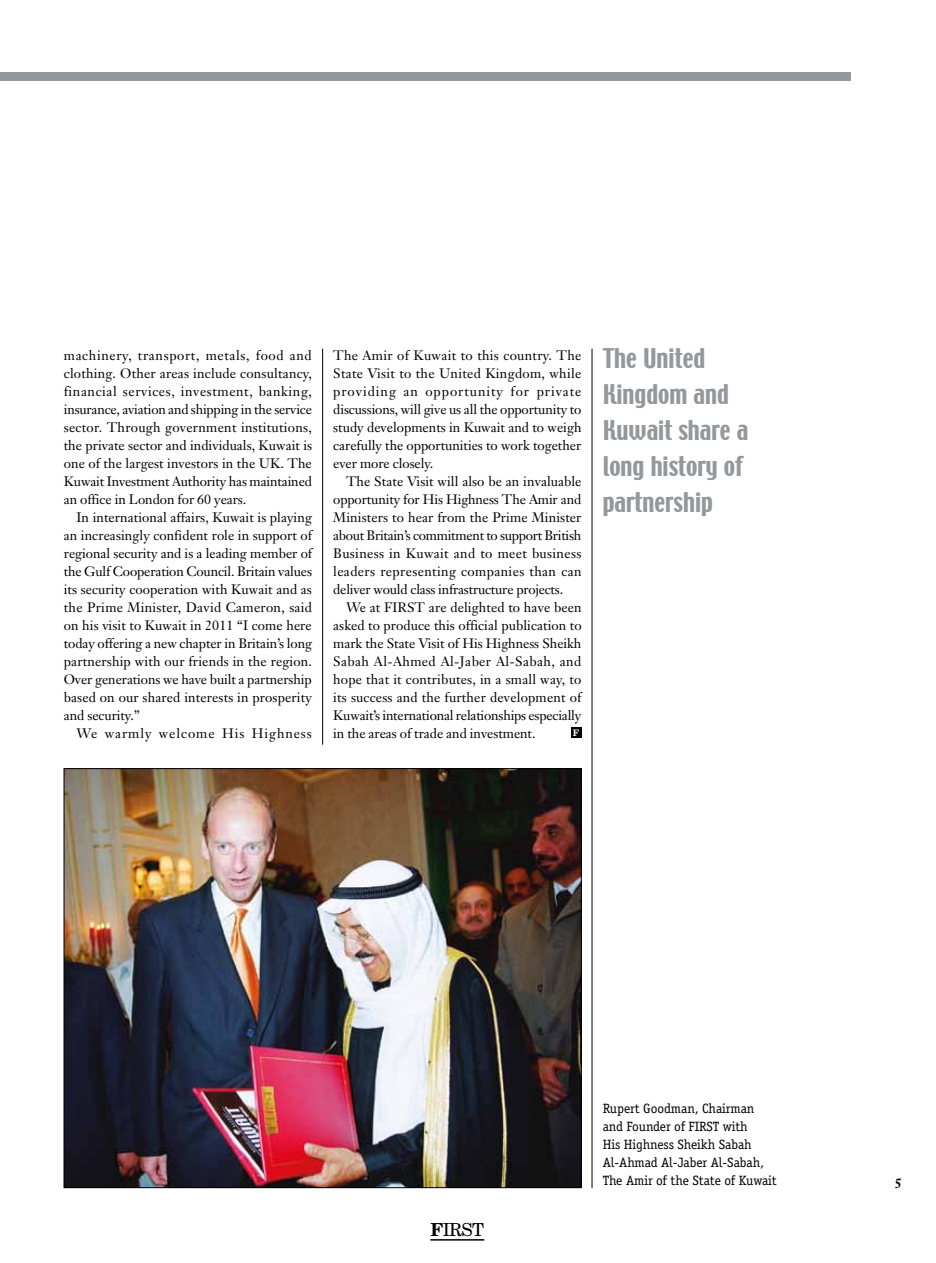
<style>
.page{position:relative;width:936px;height:1263px;background:#fff}
.page>*{position:absolute;margin:0;border:0;box-sizing:border-box;transform-origin:0 0}
.t1{font:24px/36px "Techno";color:#92989c}
.t2{font:18px "New Century Schlbk";color:#000}
.t3{font:13.5px/18px "Janson Text";letter-spacing:-.005em;color:#000;text-align:justify}
.t4{font:13.5px/18px "Officina Serif";letter-spacing:-.005em;color:#000}
.t5{font:13.5px "Janson Text";letter-spacing:.065em;color:#000}
.t6{font:700 13.5px "Janson Text";color:#000}
.t7{font:700 9px "New Century Schlbk";color:#fff}
.s1{font-weight:700}
</style>
<div class="page">
<div style="left:0;top:72px;width:850px;height:9px;background:#92989c"></div>
<hr style="left:430px;top:1239px;width:54px;height:1px;background:#000">
<hr style="left:322px;top:349px;width:1px;height:396px;background:#000">
<hr style="left:591px;top:349px;width:1px;height:839px;background:#000">
<div style="left:570px;top:727px;width:11px;height:11px;background:#000"></div>
<img style="left:66px;top:770px;width:513px;height:416px">
<p class="t3" style="left:64px;top:346px;width:250px">machinery, transport, metals, food and clothing. Other areas include consultancy, financial services, investment, banking, insurance, aviation and shipping in the service sector. Through government institutions, the private sector and individuals, Kuwait is one of the largest investors in the UK. The Kuwait Investment Authority has maintained an office in London for 60 years.</p>
<p class="t3" style="left:64px;top:508px;width:250px;text-indent:13px">In international affairs, Kuwait is playing an increasingly confident role in support of regional security and is a leading member of the Gulf Cooperation Council. Britain values its security cooperation with Kuwait and as the Prime Minister, David Cameron, said on his visit to Kuwait in 2011 “I come here today offering a new chapter in Britain’s long partnership with our friends in the region.<br>Over generations we have built a partnership based on our shared interests in prosperity and security.”</p>
<p class="t5" style="left:77px;top:725px;width:237px">We warmly welcome His Highness</p>
<p class="t3" style="left:333px;top:346px;width:250px">The Amir of Kuwait to this country. The State Visit to the United Kingdom, while providing an opportunity for private discussions, will give us all the opportunity to study developments in Kuwait and to weigh carefully the opportunities to work together ever more closely.</p>
<p class="t3" style="left:333px;top:472px;width:250px;text-indent:13px">The State Visit will also be an invaluable opportunity for His Highness The Amir and Ministers to hear from the Prime Minister about Britain’s commitment to support British Business in Kuwait and to meet business leaders representing companies than can deliver would class infrastructure projects.</p>
<p class="t3" style="left:333px;top:598px;width:250px;text-indent:13px">We at FIRST are delighted to have been asked to produce this official publication to mark the State Visit of His Highness Sheikh Sabah Al-Ahmed Al-Jaber Al-Sabah, and hope that it contributes, in a small way, to its success and the further development of Kuwait’s international relationships especially in the areas of trade and investment.</p>
<p class="t7" style="left:573px;top:727px;width:8px">F</p>
<h1 class="t1" style="left:602px;top:341px;width:147px">The United<br>Kingdom and<br>Kuwait share a long history of partnership</h1>
<h2 class="t2" style="left:430px;top:1218px;width:55px"><span class="s1">F</span>IRST</h2>
<p class="t4" style="left:602px;top:1100px;width:176px">Rupert Goodman, Chairman and Founder of FIRST with<br>His Highness Sheikh Sabah<br>Al‑Ahmad Al-Jaber Al-Sabah,<br>The Amir of the State of Kuwait</p>
<p class="t6" style="left:894px;top:1174px;width:9px">5</p>
</div>
